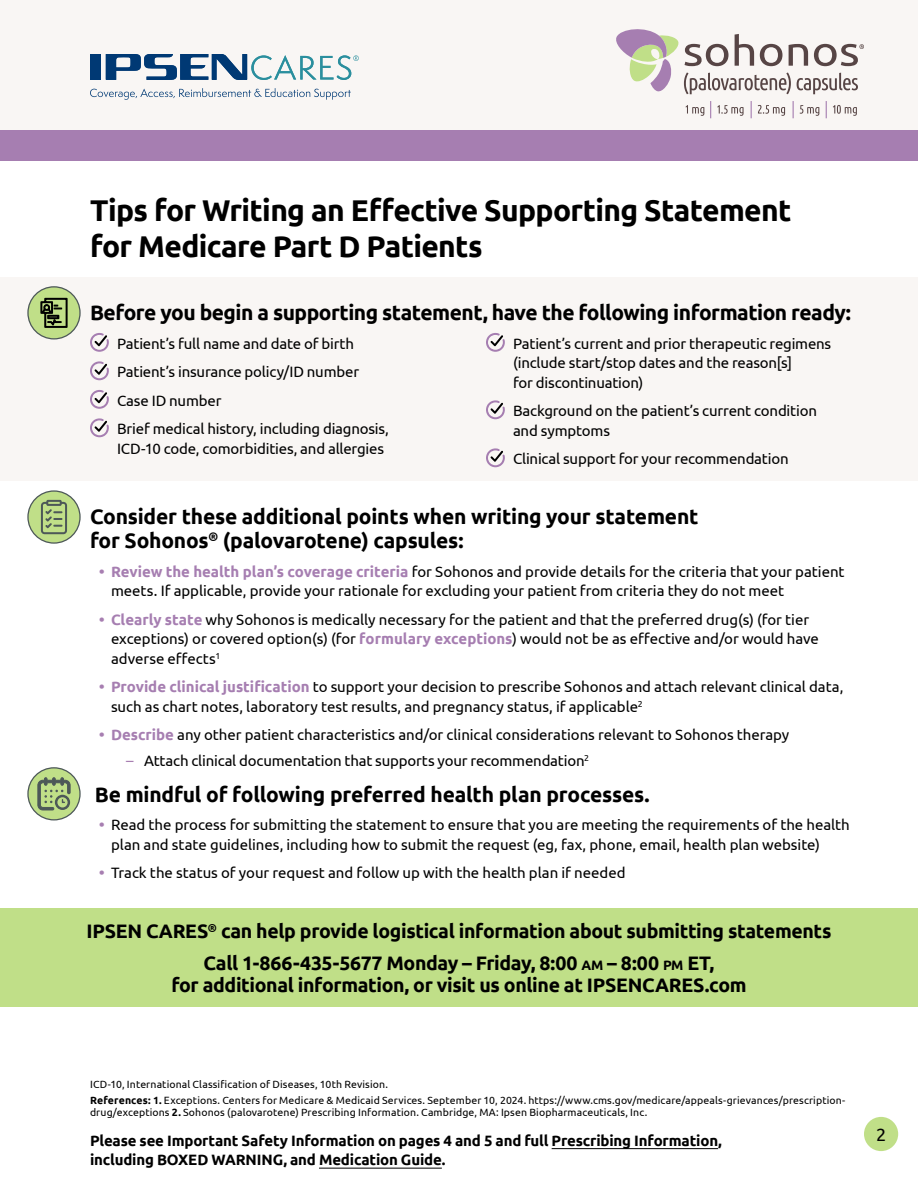
<style>
.page{position:relative;width:918px;height:1188px;background:#fff}
.page>*{position:absolute;margin:0;border:0;box-sizing:border-box;transform-origin:0 0}
.t1{font:700 30px/36px "Ubuntu";letter-spacing:-.02em;color:#000}
.t2{font:700 21px/24px "Ubuntu";letter-spacing:-.01em;color:#000}
.t3{font:700 19.5px/31.5px "Ubuntu";letter-spacing:-.02em;color:#000;text-align:center}
.t4{font:18px "Ubuntu";color:#000}
.t5{font:15px/19.5px "Ubuntu";letter-spacing:-.005em;color:#000}
.t6{font:700 15px/19.5px "Ubuntu";letter-spacing:-.01em;color:#000}
.t7{font:10.5px/16.5px "Ubuntu";letter-spacing:.01em;color:#000}
.s1{font-weight:700;color:#a77eb1}
.s2{font-weight:700;color:#a67eb1}
.s3{color:#a77eb1}
.s4{font-size:13.65px}
.s5{font-weight:700}
</style>
<div class="page">
<div style="left:0;top:277px;width:918px;height:204px;background:#f9f6f4"></div>
<div style="left:0;top:0;width:918px;height:130px;background:#f9f6f4"></div>
<div style="left:0;top:909px;width:918px;height:98px;background:#c0df88"></div>
<div style="left:90px;top:54px;width:11px;height:26px;background:#003974"></div>
<svg style="left:90px;top:88px;width:261px;height:12px"></svg>
<svg style="left:106px;top:54px;width:253px;height:26px"></svg>
<div style="left:0;top:131px;width:918px;height:30px;background:#a67eb1"></div>
<svg style="left:616px;top:29px;width:248px;height:89px"></svg>
<svg style="left:90px;top:333px;width:19px;height:19px"></svg>
<svg style="left:90px;top:361px;width:19px;height:19px"></svg>
<svg style="left:90px;top:390px;width:19px;height:19px"></svg>
<svg style="left:90px;top:418px;width:19px;height:19px"></svg>
<svg style="left:486px;top:333px;width:19px;height:19px"></svg>
<svg style="left:486px;top:400px;width:19px;height:19px"></svg>
<svg style="left:486px;top:448px;width:19px;height:19px"></svg>
<hr style="left:552px;top:1148px;width:166px;height:1px;background:#000">
<hr style="left:319px;top:1168px;width:123px;height:1px;background:#000">
<div style="left:864px;top:1117px;width:34px;height:34px;background:#c0df88;border-radius:50%"></div>
<div style="left:28px;top:491px;width:52px;height:52px;background:#c0df88;border-radius:50%"></div>
<div style="left:27px;top:490px;width:54px;height:54px;border:1px solid #4d5858;border-radius:50%"></div>
<svg style="left:41px;top:500px;width:26px;height:34px"></svg>
<div style="left:28px;top:768px;width:52px;height:52px;background:#c0df88;border-radius:50%"></div>
<div style="left:27px;top:767px;width:54px;height:53px;border:1px solid #4d5858;border-radius:50%"></div>
<svg style="left:37px;top:777px;width:34px;height:33px"></svg>
<div style="left:28px;top:287px;width:52px;height:52px;background:#c0df88;border-radius:50%"></div>
<div style="left:27px;top:286px;width:54px;height:54px;border:1px solid #4d5858;border-radius:50%"></div>
<svg style="left:41px;top:298px;width:26px;height:30px"></svg>
<h1 class="t1" style="left:90px;top:192px;width:703px">Tips for Writing an Effective Supporting Statement for Medicare Part D Patients</h1>
<h2 class="t2" style="left:90px;top:300px;width:763px">Before you begin a supporting statement, have the following information ready:</h2>
<p class="t5" style="left:117px;top:329px;width:274px;line-height:28.5px">Patient’s full name and date of birth Patient’s insurance policy/ID number Case ID number<br>Brief medical history, including diagnosis,</p>
<p class="t5" style="left:117px;top:438px;width:269px">ICD-10 code, comorbidities, and allergies</p>
<p class="t5" style="left:513px;top:333px;width:320px">Patient’s current and prior therapeutic regimens (include start/stop dates and the reason[s]<br>for discontinuation)</p>
<p class="t5" style="left:513px;top:401px;width:306px">Background on the patient’s current condition and symptoms</p>
<p class="t5" style="left:513px;top:449px;width:277px">Clinical support for your recommendation</p>
<h2 class="t2" style="left:90px;top:504px;width:610px">Consider these additional points when writing your statement for Sohonos<sup>®</sup> (palovarotene) capsules:</h2>
<p class="t5" style="left:111px;top:561px;width:735px;text-indent:-12px"><span class="s1">•</span> <span class="s2">Review the health plan’s coverage criteria</span> for Sohonos and provide details for the criteria that your patient meets. If applicable, provide your rationale for excluding your patient from criteria they do not meet</p>
<p class="t5" style="left:111px;top:609px;width:709px;text-indent:-12px"><span class="s1">•</span> <span class="s2">Clearly state</span> why Sohonos is medically necessary for the patient and that the preferred drug(s) (for tier exceptions) or covered option(s) (for <span class="s2">formulary exceptions</span>) would not be as effective and/or would have adverse effects<sup>1</sup></p>
<p class="t5" style="left:111px;top:677px;width:734px;text-indent:-12px"><span class="s1">•</span> <span class="s2">Provide clinical justification</span> to support your decision to prescribe Sohonos and attach relevant clinical data, such as chart notes, laboratory test results, and pregnancy status, if applicable<sup>2</sup></p>
<p class="t5" style="left:99px;top:725px;width:692px"><span class="s1">•</span> <span class="s2">Describe</span> any other patient characteristics and/or clinical considerations relevant to Sohonos therapy</p>
<p class="t5" style="left:126px;top:750px;width:465px"><span class="s3">–</span> Attach clinical documentation that supports your recommendation<sup>2</sup></p>
<h2 class="t2" style="left:95px;top:782px;width:556px">Be mindful of following preferred health plan processes.</h2>
<p class="t5" style="left:111px;top:815px;width:740px;text-indent:-12px"><span class="s1">•</span> Read the process for submitting the statement to ensure that you are meeting the requirements of the health plan and state guidelines, including how to submit the request (eg, fax, phone, email, health plan website)</p>
<p class="t5" style="left:99px;top:863px;width:528px"><span class="s1">•</span> Track the status of your request and follow up with the health plan if needed</p>
<h3 class="t3" style="left:87px;top:915px;width:746px">IPSEN CARES<sup>®</sup> can help provide logistical information about submitting statements<br>Call 1-866-435-5677 Monday – Friday, 8:00 <span class="s4">AM</span> – 8:00 <span class="s4">PM</span> ET,</h3>
<h3 class="t3" style="left:171px;top:969px;width:577px">for additional information, or visit us online at IPSENCARES.com</h3>
<p class="t7" style="left:90px;top:1075px;width:757px">ICD-10, International Classification of Diseases, 10th Revision.<br><span class="s5">References: 1.</span> Exceptions. Centers for Medicare &amp; Medicaid Services. September 10, 2024. https://www.cms.gov/medicare/appeals-grievances/prescription-</p>
<p class="t7" style="left:90px;top:1104px;width:559px">drug/exceptions <span class="s5">2.</span> Sohonos (palovarotene) Prescribing Information. Cambridge, MA: Ipsen Biopharmaceuticals, Inc.</p>
<p class="t6" style="left:90px;top:1130px;width:633px">Please see Important Safety Information on pages 4 and 5 and full Prescribing Information, including BOXED WARNING, and Medication Guide.</p>
<p class="t4" style="left:876px;top:1124px;width:12px">2</p>
</div>
